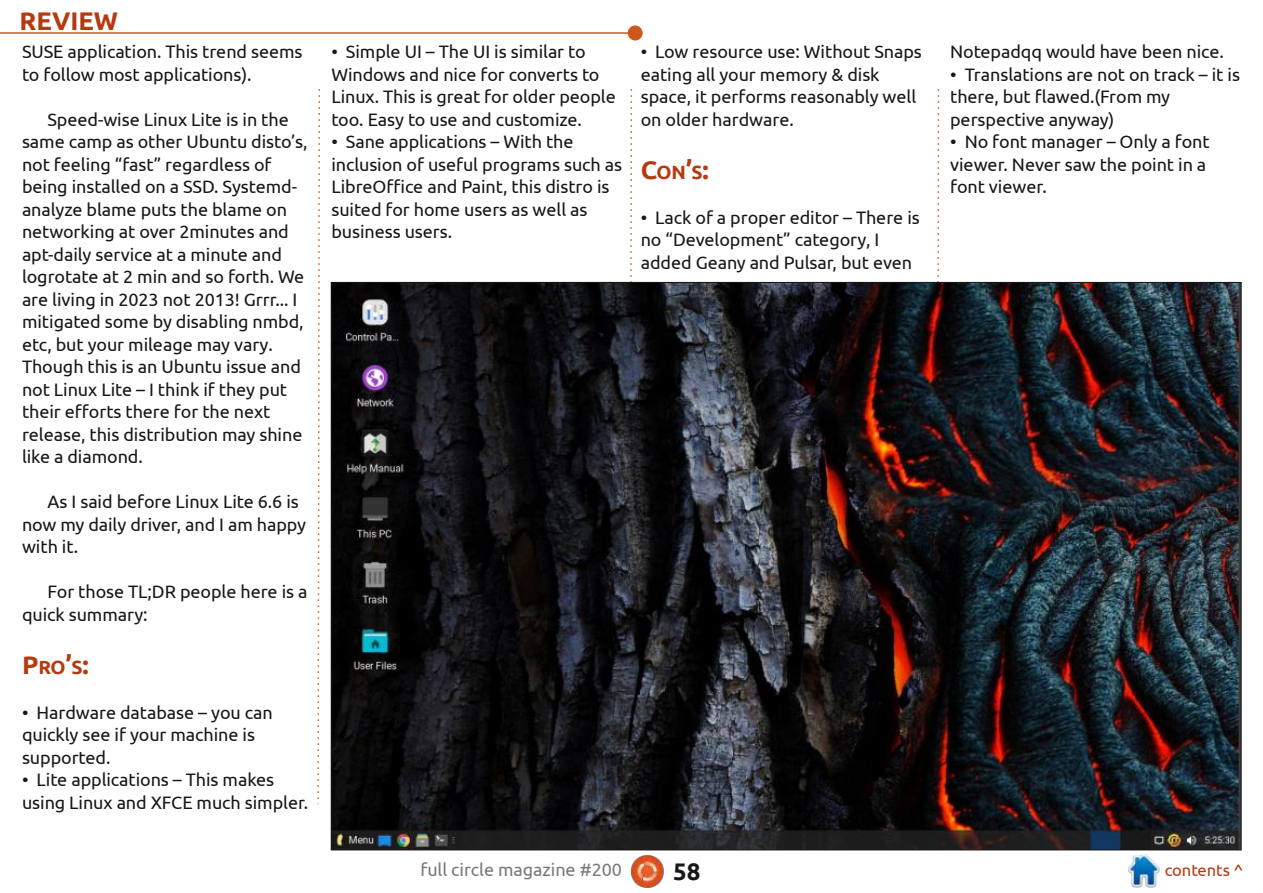
<style>
.page{position:relative;width:1263px;height:893px;background:#fff}
.page>*{position:absolute;margin:0;border:0;box-sizing:border-box;transform-origin:0 0}
.t1{font:700 25.5px "Ubuntu";color:#b53a10}
.t2{font:700 24px "Ubuntu";color:#181715}
.t3{font:18px/22.5px "Ubuntu";letter-spacing:-.005em;color:#181715}
.t4{font:18px "Ubuntu";letter-spacing:-.005em;color:#79797f}
.t5{font:16.5px "Ubuntu";letter-spacing:-.005em;color:#b53a10}
.s1{font-size:19.2px}
</style>
<div class="page">
<img style="left:631px;top:855px;width:33px;height:33px">
<img style="left:1128px;top:855px;width:32px;height:32px">
<hr style="left:0;top:32px;width:635px;height:2px;background:#cd581e">
<div style="left:628px;top:25px;width:15px;height:15px;background:#cd581e;border-radius:50%"></div>
<svg style="left:629px;top:89px;width:4px;height:193px"></svg>
<svg style="left:317px;top:89px;width:3px;height:715px"></svg>
<svg style="left:936px;top:89px;width:4px;height:193px"></svg>
<img style="left:333px;top:284px;width:906px;height:564px">
<h1 class="t1" style="left:20px;top:6px;width:100px">REVIEW</h1>
<p class="t3" style="left:22px;top:40px;width:282px">SUSE application. This trend seems to follow most applications).</p>
<p class="t3" style="left:22px;top:108px;width:287px;text-indent:26px">Speed-wise Linux Lite is in the same camp as other Ubuntu disto’s, not feeling “fast” regardless of being installed on a SSD. Systemd&shy;analyze blame puts the blame on networking at over 2minutes and apt-daily service at a minute and logrotate at 2 min and so forth. We are living in 2023 not 2013! Grrr... I mitigated some by disabling nmbd, etc, but your mileage may vary.<br>Though this is an Ubuntu issue and not Linux Lite – I think if they put their efforts there for the next release, this distribution may shine like a diamond.</p>
<p class="t3" style="left:22px;top:490px;width:286px;text-indent:26px">As I said before Linux Lite 6.6 is now my daily driver, and I am happy with it.</p>
<p class="t3" style="left:22px;top:580px;width:287px;text-indent:26px">For those TL;DR people here is a quick summary:</p>
<h1 class="t1" style="left:22px;top:650px;width:68px">P<span class="s1">RO</span>’<span class="s1">S</span>:</h1>
<p class="t3" style="left:22px;top:701px;width:252px">• Hardware database – you can quickly see if your machine is supported.</p>
<p class="t3" style="left:22px;top:768px;width:288px">• Lite applications – This makes using Linux and XFCE much simpler.</p>
<p class="t3" style="left:331px;top:40px;width:286px">• Simple UI – The UI is similar to<br>Windows and nice for converts to<br>Linux. This is great for older people too. Easy to use and customize.</p>
<p class="t3" style="left:331px;top:130px;width:292px">• Sane applications – With the inclusion of useful programs such as<br>LibreOffice and Paint, this distro is suited for home users as well as business users.</p>
<p class="t3" style="left:641px;top:40px;width:283px">• Low resource use: Without Snaps eating all your memory &amp; disk space, it performs reasonably well on older hardware.</p>
<h1 class="t1" style="left:641px;top:155px;width:70px">C<span class="s1">ON</span>’<span class="s1">S</span>:</h1>
<p class="t3" style="left:641px;top:206px;width:281px">• Lack of a proper editor – There is no “Development” category, I added Geany and Pulsar, but even</p>
<p class="t3" style="left:950px;top:40px;width:275px">Notepadqq would have been nice.</p>
<p class="t3" style="left:950px;top:63px;width:291px">• Translations are not on track – it is there, but flawed.(From my perspective anyway)</p>
<p class="t3" style="left:950px;top:130px;width:261px">• No font manager – Only a font viewer. Never saw the point in a font viewer.</p>
<p class="t4" style="left:420px;top:859px;width:203px">full circle magazine #200</p>
<h2 class="t2" style="left:673px;top:857px;width:29px">58</h2>
<p class="t5" style="left:1165px;top:860px;width:80px">contents ^</p>
</div>
